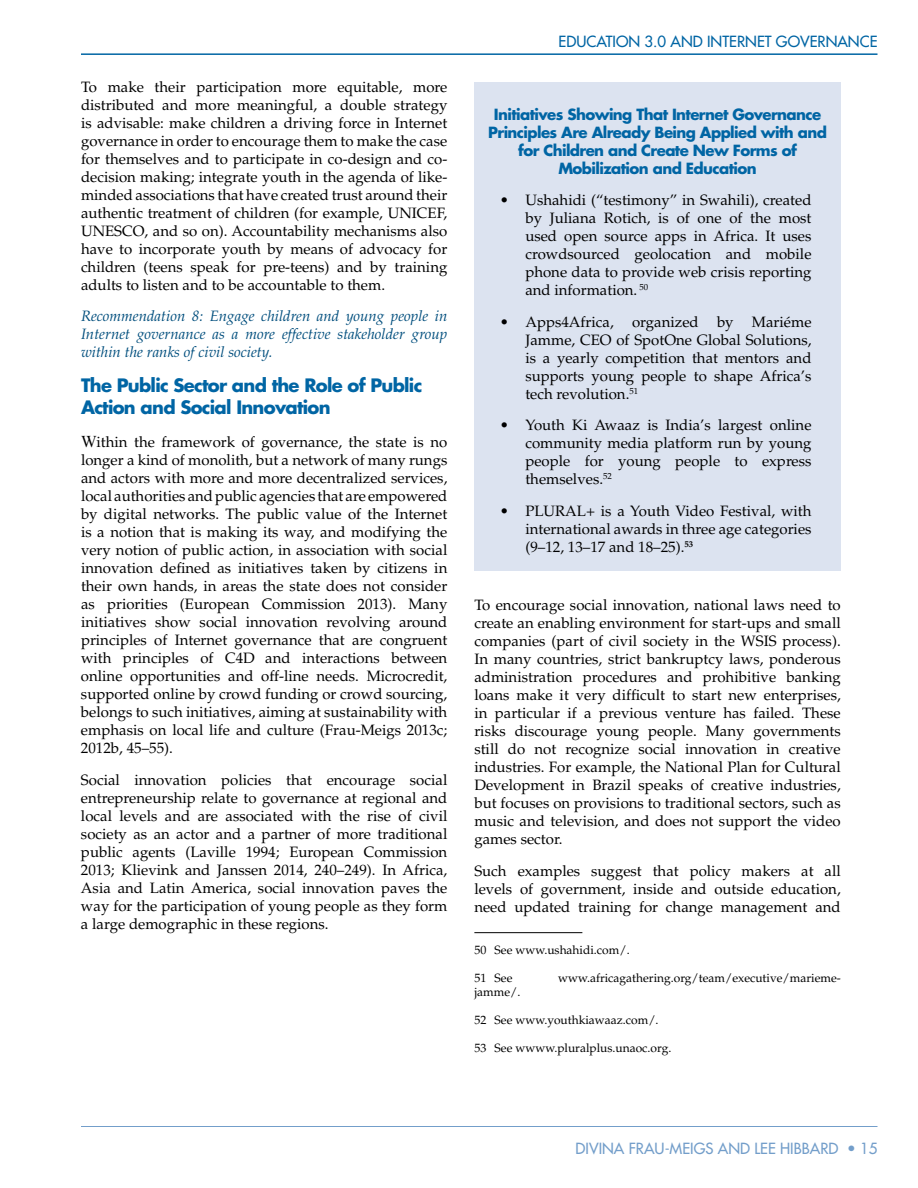
<style>
.page{position:relative;width:918px;height:1188px;background:#fff}
.page>*{position:absolute;margin:0;border:0;box-sizing:border-box;transform-origin:0 0}
.t1{font:700 18px/21.6px "Futura Std";letter-spacing:-.04em;color:#0065a4}
.t2{font:15px/18px "Palatino LT Std";color:#000;text-align:justify}
.t3{font:700 15px/18px "Futura Std";letter-spacing:-.04em;color:#0065a4;text-align:center}
.t4{font:italic 15px/18px "Palatino LT Std";color:#004e7d;text-align:justify}
.t5{font:500 15px "Futura Std";color:#0065a4}
.t6{font:500 15px "Futura Std";color:#739eca}
.t7{font:12px "Palatino LT Std";color:#000}
.s1{font-family:"Times New Roman";font-size:16.5px}
</style>
<div class="page">
<hr style="left:81px;top:53px;width:797px;height:2px;background:#0065a4">
<hr style="left:81px;top:1126px;width:797px;height:1px;background:#739eca">
<div style="left:474px;top:82px;width:367px;height:488px;background:#dce3f0"></div>
<hr style="left:474px;top:932px;width:108px;height:1px;background:#000">
<p class="t2" style="left:81px;top:78px;width:368px">To make their participation more equitable, more distributed and more meaningful, a double strategy is advisable: make children a driving force in Internet governance in order to encourage them to make the case for themselves and to participate in co-design and co&shy;decision making; integrate youth in the agenda of like&shy;minded associations that have created trust around their authentic treatment of children (for example, UNICEF, UNESCO, and so on). Accountability mechanisms also have to incorporate youth by means of advocacy for children (teens speak for pre-teens) and by training adults to listen and to be accountable to them.</p>
<p class="t4" style="left:81px;top:308px;width:368px">Recommendation 8: Engage children and young people in Internet governance as a more effective stakeholder group within the ranks of civil society.</p>
<p class="t1" style="left:81px;top:375px;width:343px">The Public Sector and the Role of Public<br>Action and Social Innovation</p>
<p class="t2" style="left:81px;top:434px;width:368px"><span class="s1">W</span>ithin the framework of governance, the state is no longer a kind of monolith, but a network of many rungs and actors with more and more decentralized services, local authorities and public agencies that are empowered by digital networks. The public value of the Internet is a notion that is making its way, and modifying the very notion of public action, in association with social innovation defined as initiatives taken by citizens in their own hands, in areas the state does not consider as priorities (European Commission 2013). Many initiatives show social innovation revolving around principles of Internet governance that are congruent with principles of C4D and interactions between online opportunities and off-line needs. Microcredit, supported online by crowd funding or crowd sourcing, belongs to such initiatives, aiming at sustainability with emphasis on local life and culture (Frau-Meigs 2013c; 2012b, 45–55).</p>
<p class="t2" style="left:81px;top:771px;width:368px">Social innovation policies that encourage social entrepreneurship relate to governance at regional and local levels and are associated with the rise of civil society as an actor and a partner of more traditional public agents (Laville 1994; European Commission 2013; Klievink and Janssen 2014, 240–249). In Africa, Asia and Latin America, social innovation paves the way for the participation of young people as they form a large demographic in these regions.</p>
<p class="t5" style="left:559px;top:32px;width:320px">EDUCATION 3.0 AND INTERNET GOVERNANCE</p>
<p class="t3" style="left:488px;top:105px;width:340px">Initiatives Showing That Internet Governance Principles Are Already Being Applied with and for Children and Create New Forms of Mobilization and Education</p>
<p class="t2" style="left:525px;top:192px;width:288px;text-indent:-26px">• Ushahidi (“testimony” in Swahili), created by Juliana Rotich, is of one of the most used open source apps in Africa. It uses crowdsourced geolocation and mobile phone data to provide web crisis reporting and information. <sup>50</sup></p>
<p class="t2" style="left:525px;top:313px;width:288px;text-indent:-26px">• Apps4Africa, organized by Mariéme Jamme, CEO of SpotOne Global Solutions, is a yearly competition that mentors and supports young people to shape Africa’s tech revolution.<sup>51</sup></p>
<p class="t2" style="left:525px;top:417px;width:288px;text-indent:-26px">• Youth Ki Awaaz is India’s largest online community media platform run by young people for young people to express themselves.<sup>52</sup></p>
<p class="t2" style="left:525px;top:502px;width:288px;text-indent:-26px">• PLURAL+ is a Youth Video Festival, with international awards in three age categories (9–12, 13–17 and 18–25).<sup>53</sup></p>
<p class="t2" style="left:474px;top:597px;width:368px">To encourage social innovation, national laws need to create an enabling environment for start-ups and small companies (part of civil society in the WSIS process).<br>In many countries, strict bankruptcy laws, ponderous administration procedures and prohibitive banking loans make it very difficult to start new enterprises, in particular if a previous venture has failed. These risks discourage young people. Many governments still do not recognize social innovation in creative industries. For example, the National Plan for Cultural Development in Brazil speaks of creative industries, but focuses on provisions to traditional sectors, such as music and television, and does not support the video games sector.</p>
<p class="t2" style="left:474px;top:862px;width:368px">Such examples suggest that policy makers at all levels of government, inside and outside education, need updated training for change management and</p>
<p class="t7" style="left:474px;top:943px;width:157px">50 See www.ushahidi.com/.</p>
<p class="t7" style="left:474px;top:971px;width:40px">51 See</p>
<p class="t7" style="left:558px;top:971px;width:284px">www.africagathering.org/team/executive/marieme-</p>
<p class="t7" style="left:474px;top:985px;width:48px">jamme/.</p>
<p class="t7" style="left:474px;top:1013px;width:186px">52 See www.youthkiawaaz.com/.</p>
<p class="t7" style="left:474px;top:1041px;width:199px">53 See wwww.pluralplus.unaoc.org.</p>
<p class="t6" style="left:576px;top:1139px;width:19px">DIVINA</p>
<p class="t6" style="left:629px;top:1139px;width:18px">FRAU</p>
<p class="t6" style="left:665px;top:1139px;width:27px">-MEIGS</p>
<p class="t6" style="left:718px;top:1139px;width:12px">AND</p>
<p class="t6" style="left:754px;top:1139px;width:35px">LEE HIBBARD</p>
<p class="t6" style="left:847px;top:1139px;width:32px">• 15</p>
</div>
